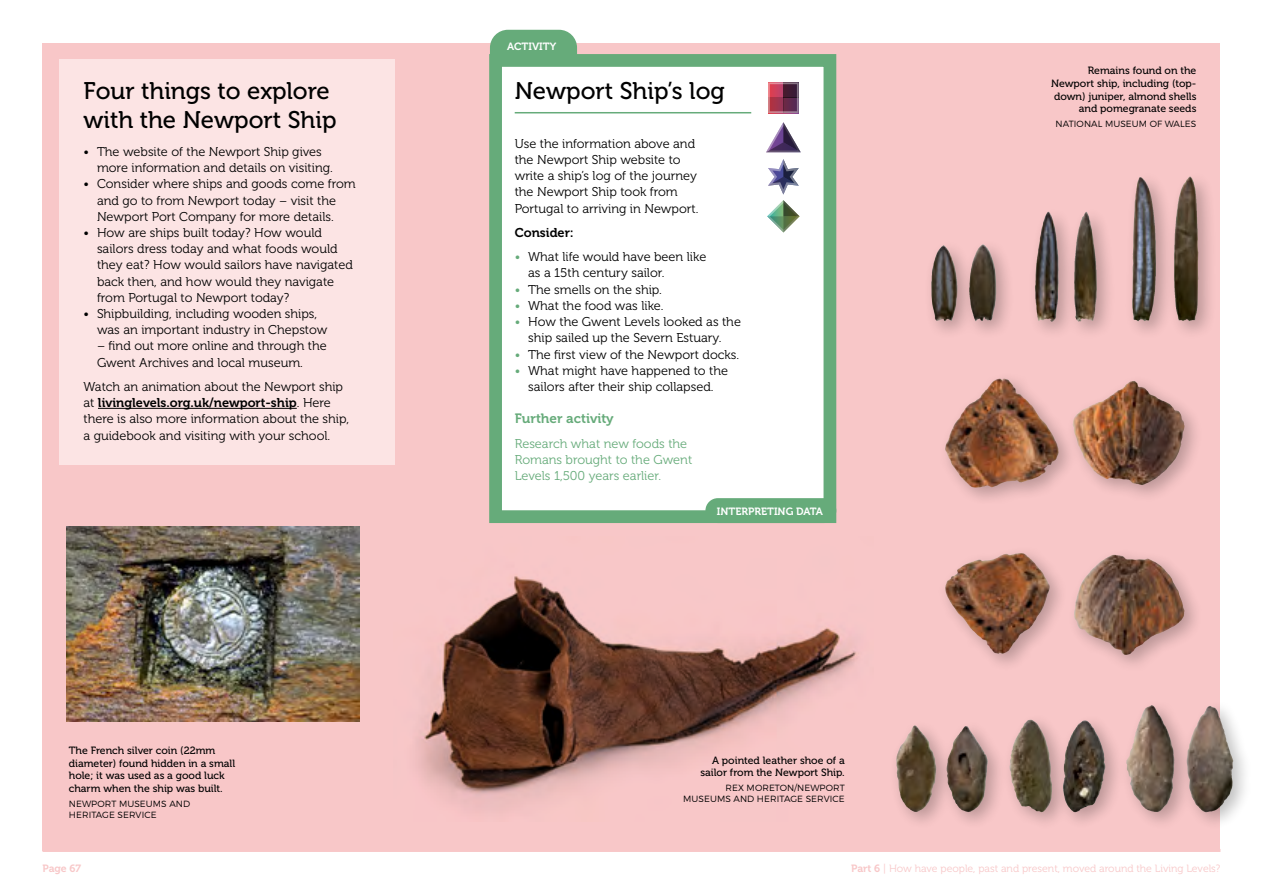
<style>
.page{position:relative;width:1263px;height:893px;background:#fff}
.page>*{position:absolute;margin:0;border:0;box-sizing:border-box;transform-origin:0 0}
.t1{font:24px/28.8px "Museo 500";color:#000}
.t2{font:13.5px "Museo 700";color:#66ab7a}
.t3{font:12.75px/16.2px "Museo 300";color:#000}
.t4{font:12.75px/16.2px "Museo 300";color:#66ab7a}
.t5{font:12.75px "Museo 700";color:#000}
.t6{font:10.5px/12.6px "Museo 500";color:#000;text-align:right}
.t7{font:10.5px "Museo 300";color:#f8c7c8}
.t8{font:10.5px "Museo 700";color:#fff}
.t9{font:10.5px "Museo 700";letter-spacing:-.005em;color:#f8c7c8}
.t10{font:300 9px/10.8px "Montserrat";letter-spacing:.01em;color:#000}
.s1{font-family:"Museo 300"}
.s2{color:#66ab7a}
.s3{font-family:"Museo 700"}
</style>
<div class="page">
<div style="left:43px;top:43px;width:1177px;height:807px;background:#f8c7c8"></div>
<div style="left:59px;top:59px;width:335px;height:405px;background:#fce4e4"></div>
<hr style="left:43px;top:849px;width:1177px;height:3px;background:#f8c7c8">
<hr style="left:98px;top:408px;width:199px;height:1px;background:#000">
<div style="left:490px;top:30px;width:87px;height:267px;background:#66ab7a;border-radius:18px"></div>
<div style="left:496px;top:60px;width:334px;height:457px;background:#fff"></div>
<hr style="left:515px;top:112px;width:236px;height:1px;background:#66ab7a">
<div style="left:489px;top:54px;width:347px;height:469px;border:13px solid #66ab7a"></div>
<div style="left:705px;top:498px;width:131px;height:25px;background:#66ab7a;border-radius:12px"></div>
<svg style="left:768px;top:82px;width:31px;height:31px"></svg>
<svg style="left:766px;top:122px;width:35px;height:30px"></svg>
<svg style="left:767px;top:159px;width:32px;height:74px"></svg>
<div style="left:889px;top:697px;width:363px;height:134px;background:#000;opacity:.25"></div>
<img style="left:1126px;top:705px;width:35px;height:107px">
<div style="left:938px;top:370px;width:265px;height:137px;background:#000;opacity:.25"></div>
<img style="left:945px;top:379px;width:58px;height:88px">
<div style="left:938px;top:546px;width:265px;height:129px;background:#000;opacity:.25"></div>
<img style="left:945px;top:553px;width:72px;height:73px">
<div style="left:924px;top:170px;width:294px;height:171px;background:#000;opacity:.25"></div>
<img style="left:1132px;top:176px;width:66px;height:145px">
<img style="left:417px;top:576px;width:442px;height:232px">
<img style="left:67px;top:527px;width:292px;height:195px">
<h1 class="t1" style="left:83px;top:77px;width:255px">Four things to explore with the Newport Ship</h1>
<p class="t3" style="left:97px;top:144px;width:237px;text-indent:-14px">• The website of the Newport Ship gives more information and details on visiting.</p>
<p class="t3" style="left:97px;top:176px;width:260px;text-indent:-14px">• Consider where ships and goods come from and go to from Newport today – visit the<br>Newport Port Company for more details.</p>
<p class="t3" style="left:97px;top:225px;width:257px;text-indent:-14px">• How are ships built today? How would sailors dress today and what foods would they eat? How would sailors have navigated back then, and how would they navigate from Portugal to Newport today?</p>
<p class="t3" style="left:97px;top:306px;width:232px;text-indent:-14px">• Shipbuilding, including wooden ships, was an important industry in Chepstow</p>
<p class="t3" style="left:97px;top:338px;width:231px">– find out more online and through the<br>Gwent Archives and local museum.</p>
<p class="t3" style="left:83px;top:379px;width:261px">Watch an animation about the Newport ship</p>
<p class="t5" style="left:83px;top:396px;width:249px"><span class="s1">at</span> livinglevels.org.uk/newport-ship<span class="s1">. Here</span></p>
<p class="t3" style="left:83px;top:411px;width:267px">there is also more information about the ship, a guidebook and visiting with your school.</p>
<p class="t6" style="left:69px;top:744px;width:168px;text-align:left">The French silver coin (22mm diameter) found hidden in a small hole; it was used as a good luck charm when the ship was built.</p>
<p class="t10" style="left:69px;top:798px;width:123px">NEWPORT MUSEUMS AND<br>HERITAGE SERVICE</p>
<p class="t8" style="left:507px;top:41px;width:51px">ACTIVITY</p>
<h1 class="t1" style="left:515px;top:77px;width:212px">Newport Ship’s log</h1>
<p class="t3" style="left:515px;top:136px;width:185px">Use the information above and the Newport Ship website to write a ship’s log of the journey the Newport Ship took from<br>Portugal to arriving in Newport.</p>
<p class="t5" style="left:515px;top:225px;width:61px">Consider:</p>
<p class="t3" style="left:528px;top:249px;width:180px;text-indent:-14px"><span class="s2">•</span> What life would have been like as a 15th century sailor.</p>
<p class="t3" style="left:515px;top:281px;width:149px"><span class="s2">•</span> The smells on the ship.</p>
<p class="t3" style="left:515px;top:298px;width:150px"><span class="s2">•</span> What the food was like.</p>
<p class="t3" style="left:515px;top:314px;width:228px;text-align:center"><span class="s2">•</span> How the Gwent Levels looked as the ship sailed up the Severn Estuary.</p>
<p class="t3" style="left:515px;top:346px;width:226px"><span class="s2">•</span> The first view of the Newport docks.</p>
<p class="t3" style="left:515px;top:362px;width:215px;text-align:center"><span class="s2">•</span> What might have happened to the sailors after their ship collapsed.</p>
<p class="t2" style="left:515px;top:411px;width:100px">Further activity</p>
<p class="t4" style="left:515px;top:435px;width:179px">Research what new foods the<br>Romans brought to the Gwent<br>Levels 1,500 years earlier.</p>
<p class="t8" style="left:717px;top:505px;width:107px">INTERPRETING DATA</p>
<p class="t6" style="left:700px;top:754px;width:146px">A pointed leather shoe of a sailor from the Newport Ship.</p>
<p class="t10" style="left:683px;top:783px;width:163px;text-align:right">REX MORETON/NEWPORT<br>MUSEUMS AND HERITAGE SERVICE</p>
<p class="t6" style="left:1051px;top:65px;width:147px">Remains found on the<br>Newport ship, including (top&shy;down) juniper, almond shells and pomegranate seeds</p>
<p class="t10" style="left:1055px;top:119px;width:142px">NATIONAL MUSEUM OF WALES</p>
<p class="t9" style="left:43px;top:862px;width:40px">Page 67</p>
<p class="t7" style="left:851px;top:862px;width:371px"><span class="s3">Part 6</span> | How have people, past and present, moved around the Living Levels?</p>
</div>
